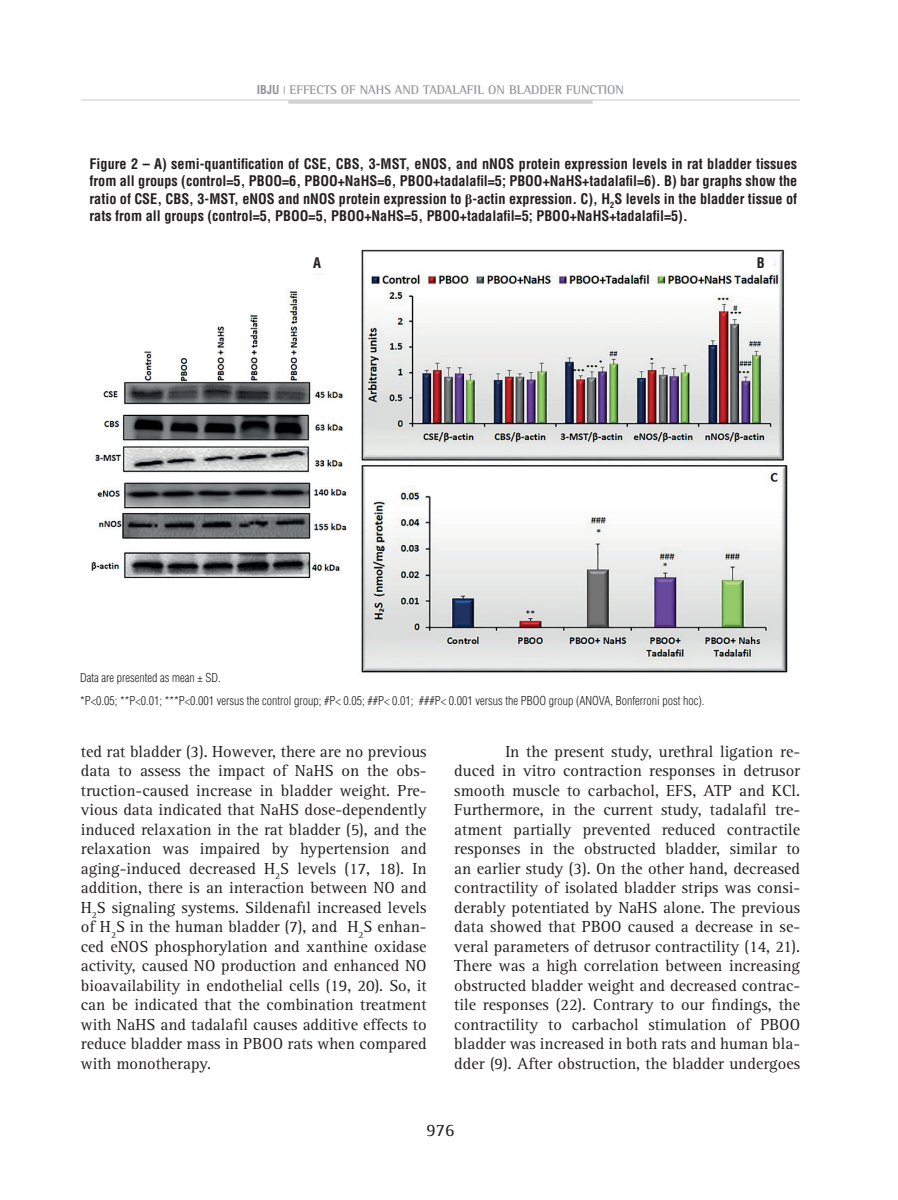
<style>
.page{position:relative;width:898px;height:1200px;background:#fff}
.page>*{position:absolute;margin:0;border:0;box-sizing:border-box;transform-origin:0 0}
.t1{font:18px "Rotis Serif";color:#231f20}
.t2{font:16.5px/19.5px "Rotis Serif";color:#231f20;text-align:justify}
.t3{font:700 condensed 14.25px/17.1px "Helvetica";color:#231f20;text-align:justify}
.t4{font:700 12.75px "Rotis Semi Serif";color:#939598}
.t5{font:300 condensed 12px/23.5px "Helvetica";color:#231f20}
.s1{font-family:"Helvetica";font-stretch:condensed;font-size:12px}
.s2{font-family:"Times New Roman";font-stretch:normal}
</style>
<div class="page">
<hr style="left:81px;top:99px;width:718px;height:2px;background:#dcdddf">
<hr style="left:288px;top:100px;width:304px;height:4px;background:#d1d2d4">
<img style="left:361px;top:249px;width:427px;height:424px">
<div style="left:756px;top:256px;width:18px;height:16px;background:#fff"></div>
<img style="left:91px;top:273px;width:256px;height:306px">
<p class="t4" style="left:257px;top:82px;width:368px"><span class="s1">IBJU</span> <sup>|</sup> EFFECTS OF NAHS AND TADALAFIL ON BLADDER FUNCTION</p>
<p class="t3" style="left:89px;top:155px;width:709px">Figure 2 – A) semi-quantification of CSE, CBS, 3-MST, eNOS, and nNOS protein expression levels in rat bladder tissues from all groups (control=5, PBOO=6, PBOO+NaHS=6, PBOO+tadalafil=5; PBOO+NaHS+tadalafil=6). B) bar graphs show the ratio of CSE, CBS, 3-MST, eNOS and nNOS protein expression to <span class="s2">β</span>-actin expression. C), H<sub>2</sub>S levels in the bladder tissue of rats from all groups (control=5, PBOO=5, PBOO+NaHS=5, PBOO+tadalafil=5; PBOO+NaHS+tadalafil=5).</p>
<p class="t3" style="left:313px;top:254px;width:9px">A</p>
<p class="t3" style="left:756px;top:254px;width:9px">B</p>
<p class="t5" style="left:80px;top:665px;width:625px">Data are presented as mean ± SD.<br>*P&lt;0.05; **P&lt;0.01; ***P&lt;0.001 versus the control group; #P&lt; 0.05; ##P&lt; 0.01; ###P&lt; 0.001 versus the PBOO group (ANOVA, Bonferroni post hoc).</p>
<p class="t2" style="left:81px;top:741px;width:347px">ted rat bladder (3). However, there are no previous data to assess the impact of NaHS on the obs&shy;truction-caused increase in bladder weight. Pre&shy;vious data indicated that NaHS dose-dependently induced relaxation in the rat bladder (5), and the relaxation was impaired by hypertension and aging-induced decreased H<sub>2</sub>S levels (17, 18). In addition, there is an interaction between NO and H<sub>2</sub>S signaling systems. Sildenafil increased levels of H<sub>2</sub>S in the human bladder (7), and H<sub>2</sub>S enhan&shy;ced eNOS phosphorylation and xanthine oxidase activity, caused NO production and enhanced NO bioavailability in endothelial cells (19, 20). So, it can be indicated that the combination treatment with NaHS and tadalafil causes additive effects to reduce bladder mass in PBOO rats when compared with monotherapy.</p>
<p class="t2" style="left:454px;top:741px;width:347px;text-indent:51px">In the present study, urethral ligation re&shy;duced in vitro contraction responses in detrusor smooth muscle to carbachol, EFS, ATP and KCl.<br>Furthermore, in the current study, tadalafil tre&shy;atment partially prevented reduced contractile responses in the obstructed bladder, similar to an earlier study (3). On the other hand, decreased contractility of isolated bladder strips was consi&shy;derably potentiated by NaHS alone. The previous data showed that PBOO caused a decrease in se&shy;veral parameters of detrusor contractility (14, 21).<br>There was a high correlation between increasing obstructed bladder weight and decreased contrac&shy;tile responses (22). Contrary to our findings, the contractility to carbachol stimulation of PBOO bladder was increased in both rats and human bla&shy;dder (9). After obstruction, the bladder undergoes</p>
<p class="t1" style="left:426px;top:1119px;width:30px">976</p>
</div>
